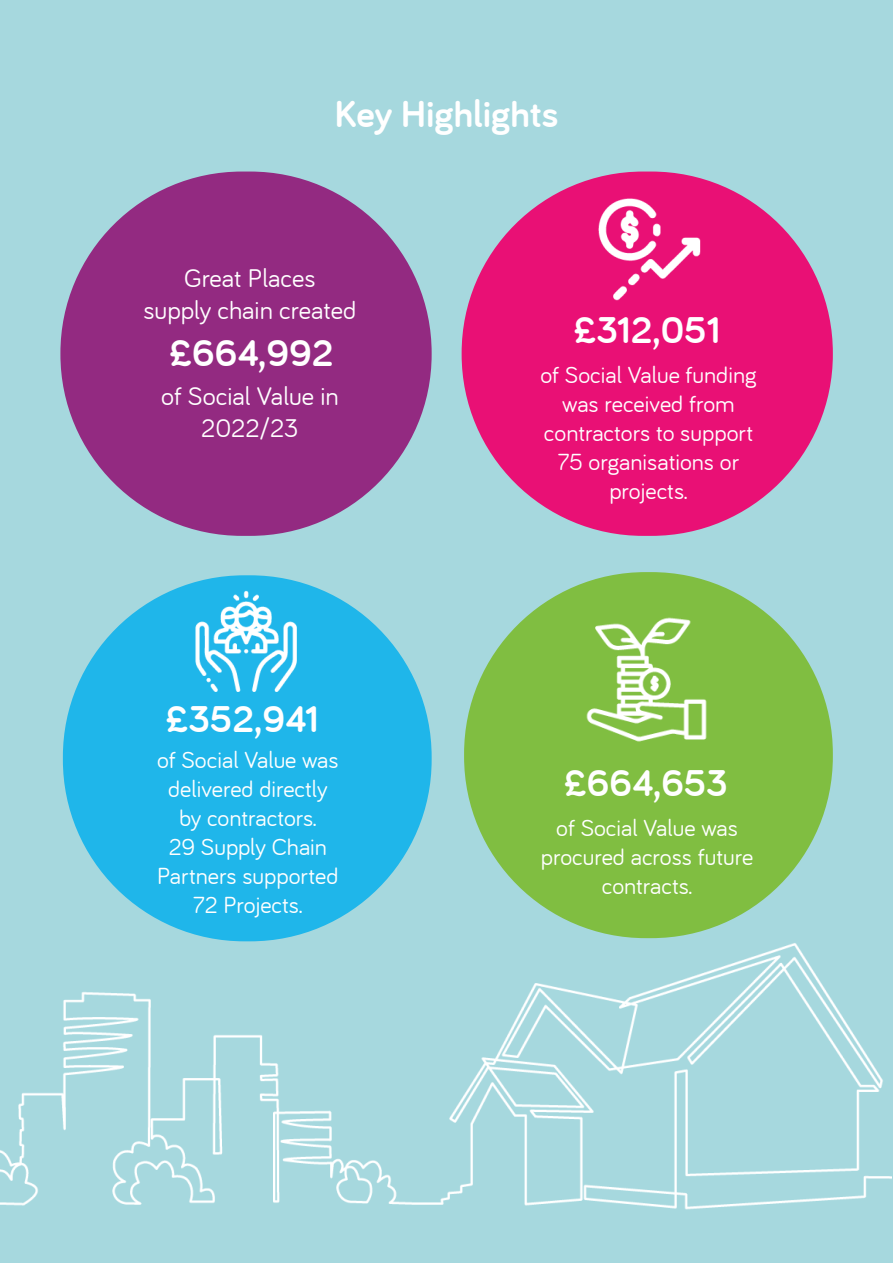
<style>
.page{position:relative;width:893px;height:1263px;background:#a6d8de}
.page>*{position:absolute;margin:0;border:0;box-sizing:border-box;transform-origin:0 0}
.t1{font:700 39px "Bariol";color:#fff}
.t2{font:700 38.55px "Bariol";color:#fff}
.t3{font:26.4px/31.8px "Bariol";color:#fff;text-align:center}
.t4{font:24.15px/29px "Bariol";color:#fff;text-align:center}
</style>
<div class="page">
<img style="left:0;top:931px;width:891px;height:279px">
<div style="left:464px;top:572px;width:369px;height:366px;background:#80be41;border-radius:181px"></div>
<div style="left:63px;top:575px;width:369px;height:366px;background:#1fb6ea;border-radius:181px"></div>
<div style="left:462px;top:172px;width:371px;height:364px;background:#e91075;border-radius:181px"></div>
<div style="left:60px;top:172px;width:372px;height:364px;background:#932a81;border-radius:181px"></div>
<img style="left:581px;top:181px;width:136px;height:120px">
<img style="left:173px;top:575px;width:144px;height:117px">
<img style="left:586px;top:617px;width:121px;height:125px">
<p class="t1" style="left:335px;top:92px;width:225px">Key Highlights</p>
<p class="t3" style="left:184px;top:262px;width:133px">Great Places</p>
<p class="t3" style="left:143px;top:294px;width:215px">supply chain created</p>
<p class="t2" style="left:169px;top:331px;width:165px">£664,992</p>
<p class="t3" style="left:161px;top:381px;width:179px">of Social Value in<br>2022/23</p>
<p class="t2" style="left:166px;top:698px;width:154px">£352,941</p>
<p class="t4" style="left:157px;top:745px;width:183px">of Social Value was delivered directly by contractors.<br>29 Supply Chain<br>Partners supported<br>72 Projects.</p>
<p class="t2" style="left:574px;top:308px;width:148px">£312,051</p>
<p class="t4" style="left:540px;top:361px;width:218px">of Social Value funding was received from contractors to support<br>75 organisations or projects.</p>
<p class="t2" style="left:564px;top:761px;width:165px">£664,653</p>
<p class="t4" style="left:541px;top:814px;width:214px">of Social Value was procured across future contracts.</p>
</div>
